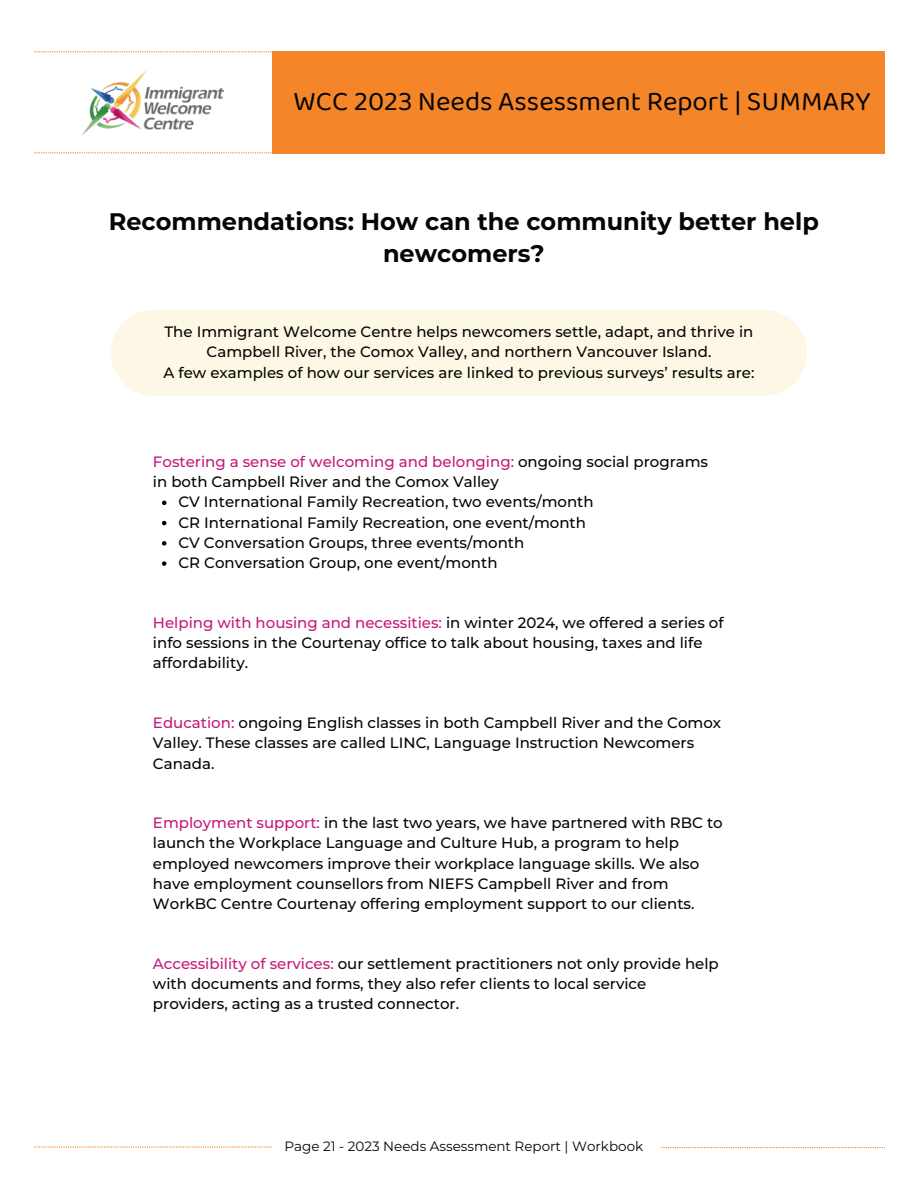
<style>
.page{position:relative;width:918px;height:1188px;background:#fff}
.page>*{position:absolute;margin:0;border:0;box-sizing:border-box;transform-origin:0 0}
.t1{font:27.75px "Baloo 2";color:#060505}
.t2{font:700 24px/32.7px "Montserrat";color:#060505;text-align:center}
.t3{font:500 15px/20.2px "Montserrat";color:#060505}
.t4{font:500 15px "Montserrat";color:#c41a7b}
.t5{font:13.5px "Montserrat";color:#060505}
.s1{color:#060505}
.s2{color:#c41a7b}
</style>
<div class="page">
<div style="left:273px;top:51px;width:612px;height:102px;background:#f58529"></div>
<img style="left:83px;top:70px;width:140px;height:64px">
<svg style="left:34px;top:51px;width:239px;height:1px"></svg>
<svg style="left:34px;top:152px;width:239px;height:1px"></svg>
<svg style="left:34px;top:1146px;width:238px;height:2px"></svg>
<svg style="left:661px;top:1147px;width:224px;height:1px"></svg>
<div style="left:111px;top:310px;width:696px;height:86px;background:#fdf8e5"></div>
<svg style="left:162px;top:501px;width:4px;height:4px"></svg>
<svg style="left:162px;top:521px;width:4px;height:4px"></svg>
<svg style="left:162px;top:541px;width:4px;height:5px"></svg>
<svg style="left:162px;top:561px;width:4px;height:5px"></svg>
<h1 class="t1" style="left:294px;top:82px;width:579px">WCC 2023 Needs Assessment Report | SUMMARY</h1>
<h2 class="t2" style="left:109px;top:204px;width:712px">Recommendations: How can the community better help newcomers?</h2>
<p class="t3" style="left:163px;top:321px;width:593px;text-align:center">The Immigrant Welcome Centre helps newcomers settle, adapt, and thrive in<br>Campbell River, the Comox Valley, and northern Vancouver Island.<br>A few examples of how our services are linked to previous surveys’ results are:</p>
<p class="t4" style="left:153px;top:452px;width:557px">Fostering a sense of welcoming and belonging: <span class="s1">ongoing social programs</span></p>
<p class="t3" style="left:153px;top:471px;width:347px">in both Campbell River and the Comox Valley</p>
<p class="t3" style="left:178px;top:492px;width:417px">CV International Family Recreation, two events/month</p>
<p class="t3" style="left:178px;top:512px;width:409px">CR International Family Recreation, one event/month</p>
<p class="t3" style="left:178px;top:532px;width:347px">CV Conversation Groups, three events/month</p>
<p class="t3" style="left:178px;top:552px;width:321px">CR Conversation Group, one event/month</p>
<p class="t3" style="left:153px;top:612px;width:572px"><span class="s2">Helping with housing and necessities:</span> in winter 2024, we offered a series of info sessions in the Courtenay office to talk about housing, taxes and life affordability.</p>
<p class="t3" style="left:153px;top:712px;width:570px"><span class="s2">Education:</span> ongoing English classes in both Campbell River and the Comox<br>Valley. These classes are called LINC, Language Instruction Newcomers<br>Canada.</p>
<p class="t3" style="left:153px;top:812px;width:571px"><span class="s2">Employment support:</span> in the last two years, we have partnered with RBC to launch the Workplace Language and Culture Hub, a program to help employed newcomers improve their workplace language skills. We also have employment counsellors from NIEFS Campbell River and from WorkBC Centre Courtenay offering employment support to our clients.</p>
<p class="t3" style="left:153px;top:953px;width:567px"><span class="s2">Accessibility of services:</span> our settlement practitioners not only provide help with documents and forms, they also refer clients to local service providers, acting as a trusted connector.</p>
<p class="t5" style="left:284px;top:1137px;width:360px">Page 21 - 2023 Needs Assessment Report | Workbook</p>
</div>
